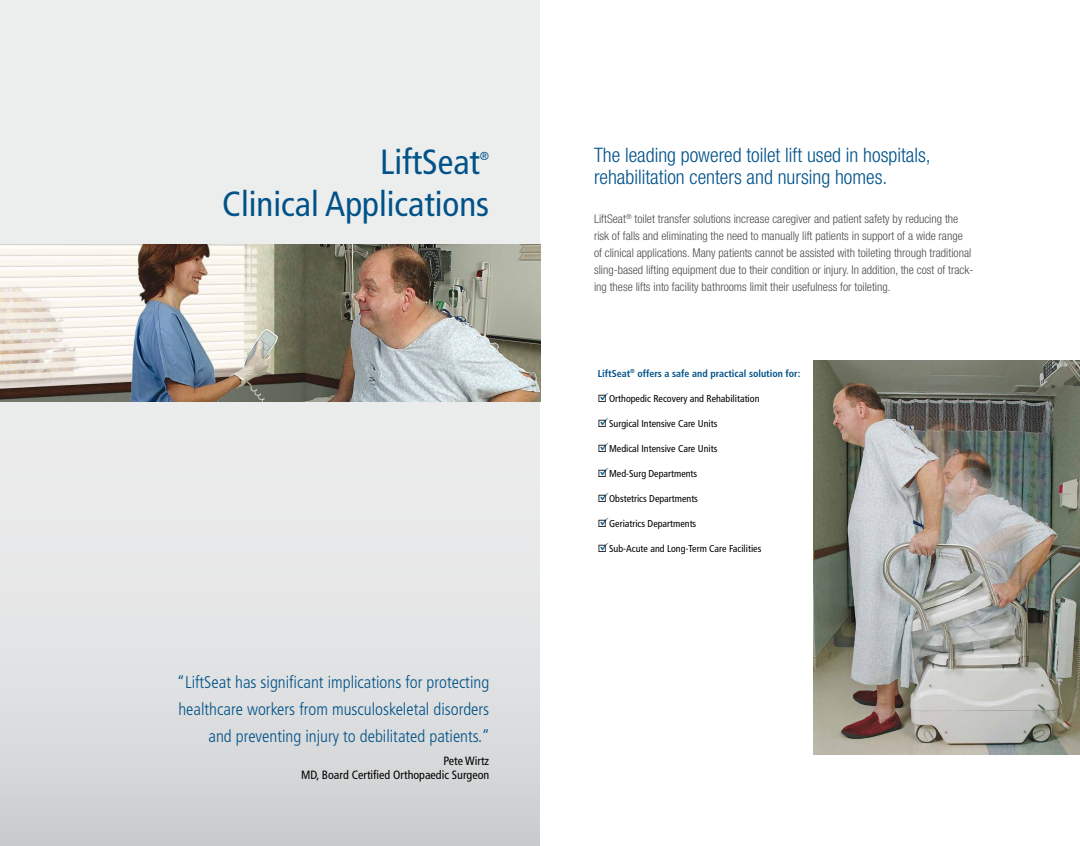
<style>
.page{position:relative;width:1080px;height:846px;background:#fff}
.page>*{position:absolute;margin:0;border:0;box-sizing:border-box;transform-origin:0 0}
.t1{font:condensed 35px "Frutiger";color:#005289}
.t2{font:300 condensed 20px/22px "Helvetica Neue";color:#005289}
.t3{font:300 condensed 17px/27px "Frutiger";color:#005289;text-align:right}
.t4{font:300 condensed 12px/17px "Helvetica Neue";color:#4b4b4d}
.t5{font:condensed 12px/14px "Frutiger";color:#000;text-align:right}
.t6{font:12px/25.1px "Wingdings";color:#005289;text-align:justify}
.t7{font:condensed 11.7px "Frutiger";color:#005289}
.t8{font:condensed 10px "Frutiger";color:#000}
.t9{font:700 condensed 10px "Frutiger";color:#005289}
</style>
<div class="page">
<img style="left:814px;top:360px;width:266px;height:395px">
<svg style="left:0;top:0;width:540px;height:846px;background:#e4e5e6"></svg>
<img style="left:0;top:244px;width:540px;height:157px">
<h1 class="t1" style="left:380px;top:141px;width:101px">LiftSeat</h1>
<p class="t7" style="left:480px;top:149px;width:11px">®</p>
<h1 class="t1" style="left:222px;top:183px;width:268px">Clinical Applications</h1>
<h3 class="t3" style="left:177px;top:669px;width:314px">“LiftSeat has significant implications for protecting healthcare workers from musculoskeletal disorders and preventing injury to debilitated patients.”</h3>
<p class="t5" style="left:301px;top:754px;width:190px">Pete Wirtz<br>MD, Board Certified Orthopaedic Surgeon</p>
<h2 class="t2" style="left:594px;top:144px;width:338px">The leading powered toilet lift used in hospitals, rehabilitation centers and nursing homes.</h2>
<p class="t4" style="left:594px;top:210px;width:381px">LiftSeat<sup>®</sup> toilet transfer solutions increase caregiver and patient safety by reducing the risk of falls and eliminating the need to manually lift patients in support of a wide range of clinical applications. Many patients cannot be assisted with toileting through traditional sling-based lifting equipment due to their condition or injury. In addition, the cost of track&shy;ing these lifts into facility bathrooms limit their usefulness for toileting.</p>
<p class="t9" style="left:598px;top:367px;width:204px">LiftSeat<sup>®</sup> offers a safe and practical solution for:</p>
<p class="t8" style="left:598px;top:393px;width:163px">◻ Orthopedic Recovery and Rehabilitation</p>
<p class="t8" style="left:598px;top:418px;width:121px">◻ Surgical Intensive Care Units</p>
<p class="t8" style="left:598px;top:443px;width:121px">◻ Medical Intensive Care Units</p>
<p class="t8" style="left:598px;top:468px;width:101px">◻ Med-Surg Departments</p>
<p class="t8" style="left:598px;top:493px;width:102px">◻ Obstetrics Departments</p>
<p class="t8" style="left:598px;top:518px;width:100px">◻ Geriatrics Departments</p>
<p class="t8" style="left:598px;top:543px;width:165px">◻ Sub-Acute and Long-Term Care Facilities</p>
<p class="t6" style="left:599px;top:435px;width:11px">✓ ✓ ✓ ✓ ✓</p>
</div>
